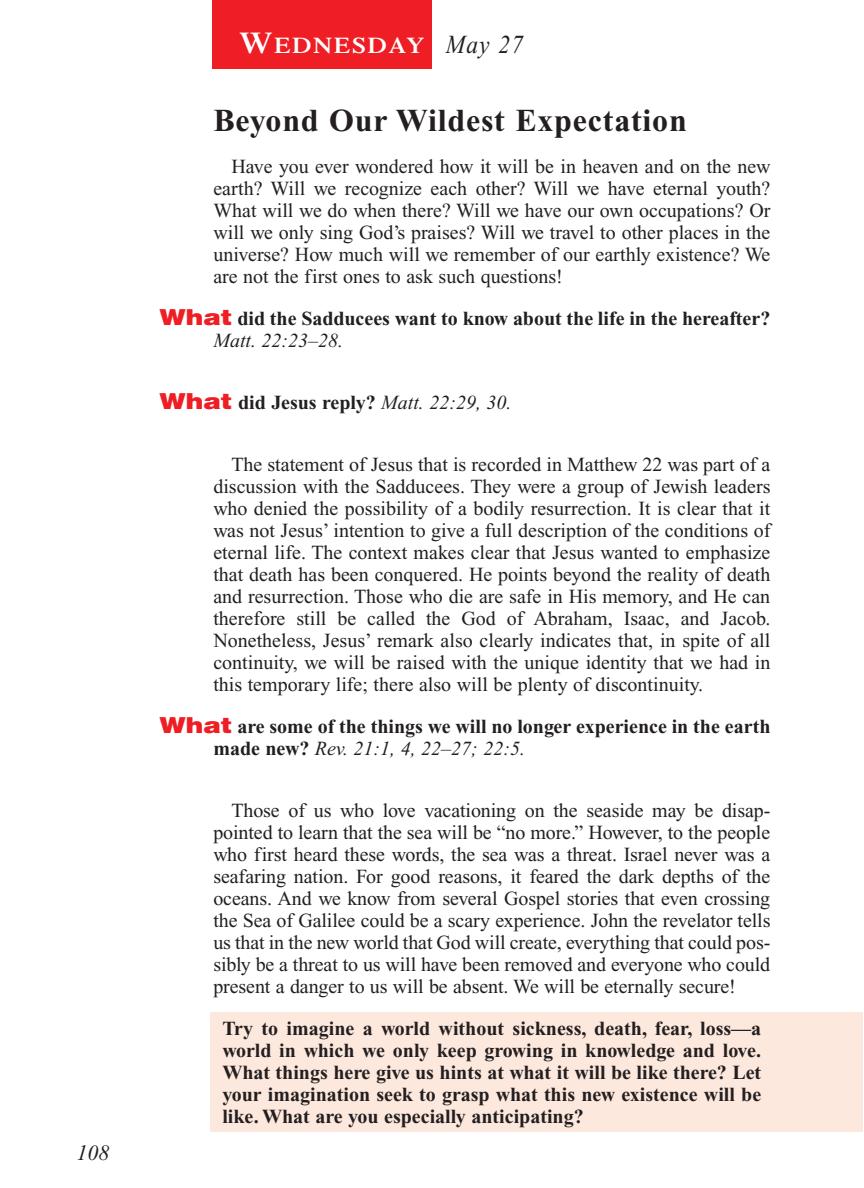
<style>
.page{position:relative;width:864px;height:1188px;background:#fff}
.page>*{position:absolute;margin:0;border:0;box-sizing:border-box;transform-origin:0 0}
.t1{font:700 32px "Times New Roman";letter-spacing:.025em;color:#231f20}
.t2{font:600 22.4px "Times";letter-spacing:.065em;color:#fff;scale:1.1 1}
.t3{font:italic 22px "Times New Roman";color:#231f20}
.t4{font:20px/22px "Times New Roman";color:#231f20;text-align:justify}
.t5{font:700 20px/22px "Times New Roman";color:#231f20}
.s1{font-size:30px}
.s2{font-family:"Times New Roman";font-weight:400;font-style:italic;font-size:26px;color:#231f20}
.s3{font-family:"Helvetica";font-weight:900;font-size:22px;color:#ee1e24}
.s4{font-weight:400;font-style:italic}
</style>
<div class="page">
<div style="left:210px;top:1013px;width:653px;height:119px;background:#fde8dd"></div>
<div style="left:212px;top:0;width:220px;height:68px;background:#ee1e24"></div>
<p class="t3" style="left:77px;top:1145px;width:34px">108</p>
<p class="t2" style="left:239px;top:37px;width:259px"><span class="s1">W</span>EDNESDAY <span class="s2">May 27</span></p>
<h1 class="t1" style="left:213px;top:109px;width:475px">Beyond Our Wildest Expectation</h1>
<p class="t4" style="left:213px;top:157px;width:559px;text-indent:18px">Have you ever wondered how it will be in heaven and on the new earth? Will we recognize each other? Will we have eternal youth?<br>What will we do when there? Will we have our own occupations? Or will we only sing God’s praises? Will we travel to other places in the universe? How much will we remember of our earthly existence? We are not the first ones to ask such questions!</p>
<p class="t5" style="left:213px;top:309px;width:559px;text-indent:-54px"><span class="s3">What</span> did the Sadducees want to know about the life in the hereafter?<br><span class="s4">Matt. 22:23–28.</span></p>
<p class="t5" style="left:159px;top:393px;width:354px"><span class="s3">What</span> did Jesus reply? <span class="s4">Matt. 22:29, 30.</span></p>
<p class="t4" style="left:213px;top:455px;width:559px;text-indent:18px">The statement of Jesus that is recorded in Matthew 22 was part of a discussion with the Sadducees. They were a group of Jewish leaders who denied the possibility of a bodily resurrection. It is clear that it was not Jesus’ intention to give a full description of the conditions of eternal life. The context makes clear that Jesus wanted to emphasize that death has been conquered. He points beyond the reality of death and resurrection. Those who die are safe in His memory, and He can therefore still be called the God of Abraham, Isaac, and Jacob.<br>Nonetheless, Jesus’ remark also clearly indicates that, in spite of all continuity, we will be raised with the unique identity that we had in this temporary life; there also will be plenty of discontinuity.</p>
<p class="t5" style="left:213px;top:717px;width:559px;text-indent:-54px"><span class="s3">What</span> are some of the things we will no longer experience in the earth made new? <span class="s4">Rev. 21:1, 4, 22–27; 22:5.</span></p>
<p class="t4" style="left:213px;top:801px;width:559px;text-indent:18px">Those of us who love vacationing on the seaside may be disap&shy;pointed to learn that the sea will be “no more.” However, to the people who first heard these words, the sea was a threat. Israel never was a seafaring nation. For good reasons, it feared the dark depths of the oceans. And we know from several Gospel stories that even crossing the Sea of Galilee could be a scary experience. John the revelator tells us that in the new world that God will create, everything that could pos&shy;sibly be a threat to us will have been removed and everyone who could present a danger to us will be absent. We will be eternally secure!</p>
<p class="t5" style="left:222px;top:1019px;width:540px;text-align:justify">Try to imagine a world without sickness, death, fear, loss—a world in which we only keep growing in knowledge and love.<br>What things here give us hints at what it will be like there? Let your imagination seek to grasp what this new existence will be like. What are you especially anticipating?</p>
</div>
